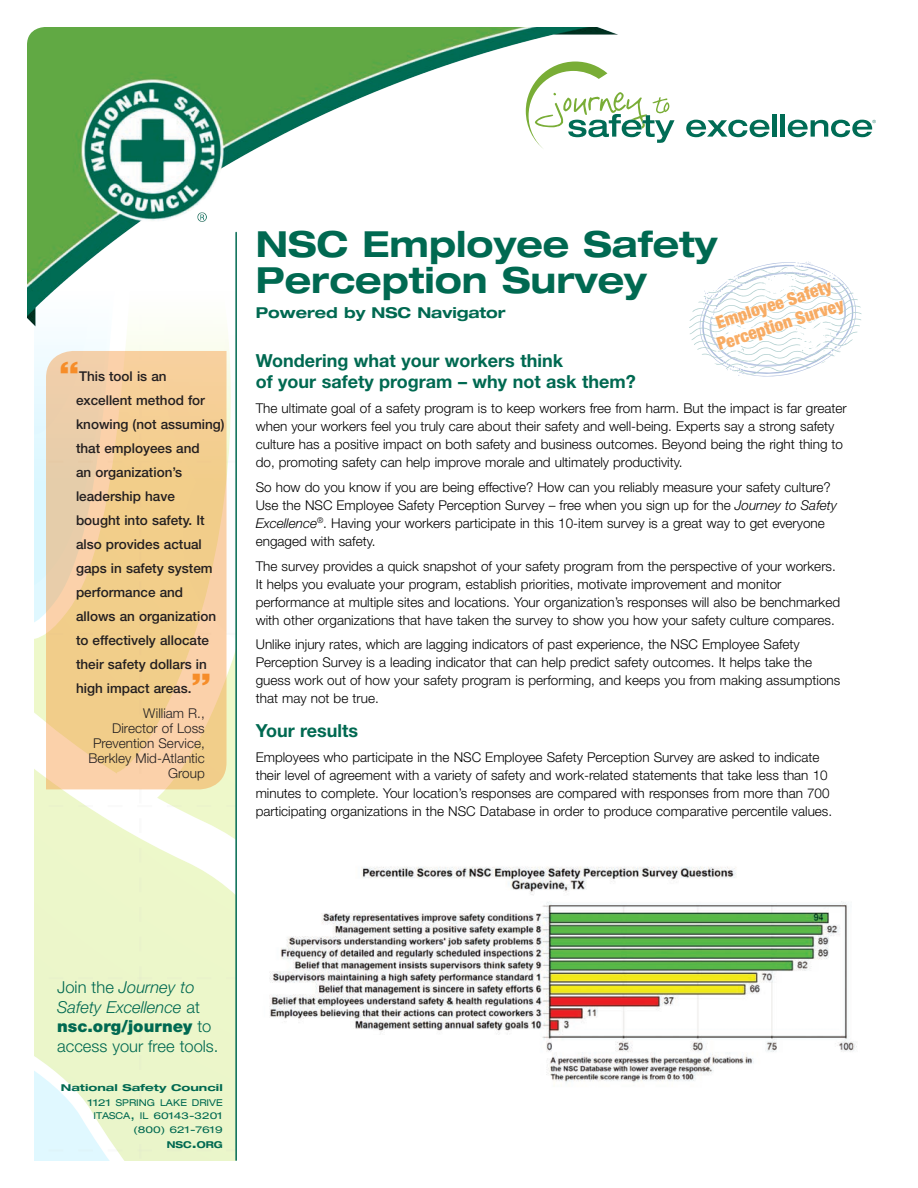
<style>
.page{position:relative;width:918px;height:1188px;background:#fff}
.page>*{position:absolute;margin:0;border:0;box-sizing:border-box;transform-origin:0 0}
.SS_Ahead{font:700 expanded 36px/36px "Helvetica Neue LT Std";color:#006951}
.Pa4{font:700 18px/21.6px "Helvetica Neue LT Std";color:#006951}
.t1{font:900 condensed 17.55px/21px "Helvetica Neue LT Std";color:#f89b44;text-align:center}
.Body_2_2011{font:300 16.5px/19.5px "Helvetica Neue LT Std";color:#006951}
.t2{font:700 expanded 15px "Helvetica Neue LT Std";color:#006951}
.Pa4-2{font:300 13.5px/18px "Helvetica Neue LT Std";color:#000}
.Body_2_2011-2{font:500 13.5px/24px "Helvetica Neue LT Std";color:#231f20}
.Body_2_2011-3{font:300 13.5px/15px "Helvetica Neue LT Std";color:#231f20;text-align:right}
.t3{font:expanded 9.45px/13.5px "Helvetica Neue LT Std";color:#006951;text-align:right;scale:1.21 1}
.t4{font:700 expanded 9.45px "Helvetica Neue LT Std";color:#006951;scale:1.21 1}
.t5{font:700 expanded 9.45px "Helvetica Neue LT Std";color:#006951}
.s1{font-weight:900;font-stretch:expanded;font-size:27px;color:#f68d29}
.s2{font-style:italic}
.s3{font-weight:900}
.s4{font-size:13.5px}
</style>
<div class="page">
<svg style="left:34px;top:329px;width:201px;height:832px;background:#eef7d0"></svg>
<svg style="left:226px;top:1149px;width:9px;height:2px"></svg>
<svg style="left:197px;top:1149px;width:14px;height:2px"></svg>
<svg style="left:167px;top:1149px;width:15px;height:2px"></svg>
<svg style="left:34px;top:1014px;width:118px;height:147px;background:#eaf7da"></svg>
<svg style="left:226px;top:977px;width:9px;height:2px"></svg>
<svg style="left:197px;top:977px;width:14px;height:2px"></svg>
<svg style="left:167px;top:977px;width:15px;height:2px"></svg>
<svg style="left:137px;top:977px;width:15px;height:2px"></svg>
<svg style="left:108px;top:977px;width:15px;height:2px"></svg>
<svg style="left:78px;top:977px;width:15px;height:2px"></svg>
<svg style="left:49px;top:977px;width:14px;height:2px"></svg>
<svg style="left:226px;top:805px;width:9px;height:2px"></svg>
<svg style="left:197px;top:805px;width:14px;height:2px"></svg>
<svg style="left:167px;top:805px;width:15px;height:2px"></svg>
<svg style="left:137px;top:805px;width:15px;height:2px"></svg>
<svg style="left:108px;top:805px;width:15px;height:2px"></svg>
<svg style="left:78px;top:805px;width:15px;height:2px"></svg>
<svg style="left:49px;top:805px;width:14px;height:2px"></svg>
<svg style="left:162px;top:329px;width:73px;height:333px"></svg>
<hr style="left:139px;top:1144px;width:3px;height:15px;background:#231f20">
<hr style="left:139px;top:1114px;width:3px;height:15px;background:#231f20">
<hr style="left:139px;top:1085px;width:3px;height:15px;background:#231f20">
<hr style="left:139px;top:1055px;width:3px;height:15px;background:#231f20">
<hr style="left:139px;top:1025px;width:3px;height:15px;background:#231f20">
<hr style="left:139px;top:996px;width:3px;height:15px;background:#231f20">
<hr style="left:139px;top:966px;width:3px;height:15px;background:#231f20">
<hr style="left:139px;top:937px;width:3px;height:14px;background:#231f20">
<hr style="left:139px;top:907px;width:3px;height:15px;background:#231f20">
<hr style="left:139px;top:877px;width:3px;height:15px;background:#231f20">
<hr style="left:139px;top:848px;width:3px;height:15px;background:#231f20">
<hr style="left:139px;top:818px;width:3px;height:15px;background:#231f20">
<hr style="left:139px;top:789px;width:3px;height:14px;background:#231f20">
<svg style="left:34px;top:329px;width:118px;height:380px"></svg>
<hr style="left:235px;top:232px;width:2px;height:928px;background:#006951">
<img style="left:27px;top:27px;width:591px;height:302px">
<svg style="left:686px;top:120px;width:83px;height:17px"></svg>
<hr style="left:773px;top:114px;width:4px;height:23px;background:#006c55">
<div style="left:780px;top:114px;width:5px;height:23px;background:#006c55"></div>
<svg style="left:526px;top:62px;width:149px;height:88px"></svg>
<svg style="left:788px;top:120px;width:88px;height:17px"></svg>
<img style="left:269px;top:866px;width:588px;height:221px">
<svg style="left:689px;top:261px;width:173px;height:116px"></svg>
<svg style="left:46px;top:351px;width:181px;height:438px;background:#f2ce97"></svg>
<p class="Body_2_2011-2" style="left:76px;top:364px;width:150px;text-indent:-16px"><span class="s1">“</span>This tool is an excellent method for knowing (not assuming) that employees and<br>an organization’s leadership have<br>bought into safety. It also provides actual gaps in safety system performance and allows an organization to effectively allocate their safety dollars in high impact areas.<span class="s1">”</span></p>
<p class="Body_2_2011-3" style="left:89px;top:705px;width:118px">William R.,<br>Director of Loss<br>Prevention Service,<br>Berkley Mid-Atlantic<br>Group</p>
<p class="SS_Ahead" style="left:256px;top:226px;width:463px">NSC Employee Safety<br>Perception Survey</p>
<p class="t2" style="left:256px;top:303px;width:251px">Powered by NSC Navigator</p>
<p class="Pa4" style="left:256px;top:349px;width:382px">Wondering what your workers think<br>of your safety program – why not ask them?</p>
<p class="Pa4-2" style="left:256px;top:399px;width:592px">The ultimate goal of a safety program is to keep workers free from harm. But the impact is far greater when your workers feel you truly care about their safety and well-being. Experts say a strong safety culture has a positive impact on both safety and business outcomes. Beyond being the right thing to do, promoting safety can help improve morale and ultimately productivity.</p>
<p class="Pa4-2" style="left:256px;top:478px;width:583px">So how do you know if you are being effective? How can you reliably measure your safety culture?<br>Use the NSC Employee Safety Perception Survey – free when you sign up for the <span class="s2">Journey to Safety Excellence</span><sup>®</sup>. Having your workers participate in this 10-item survey is a great way to get everyone engaged with safety.</p>
<p class="Pa4-2" style="left:256px;top:557px;width:586px">The survey provides a quick snapshot of your safety program from the perspective of your workers.<br>It helps you evaluate your program, establish priorities, motivate improvement and monitor performance at multiple sites and locations. Your organization’s responses will also be benchmarked with other organizations that have taken the survey to show you how your safety culture compares.</p>
<p class="Pa4-2" style="left:256px;top:635px;width:586px">Unlike injury rates, which are lagging indicators of past experience, the NSC Employee Safety Perception Survey is a leading indicator that can help predict safety outcomes. It helps take the guess work out of how your safety program is performing, and keeps you from making assumptions that may not be true.</p>
<p class="Pa4" style="left:256px;top:720px;width:104px">Your results</p>
<p class="Pa4-2" style="left:256px;top:748px;width:578px">Employees who participate in the NSC Employee Safety Perception Survey are asked to indicate their level of agreement with a variety of safety and work-related statements that take less than 10 minutes to complete. Your location’s responses are compared with responses from more than 700 participating organizations in the NSC Database in order to produce comparative percentile values.</p>
<p class="t1" style="left:708px;top:314px;width:134px;rotate:-18deg">Employee Safety<br>Perception Survey</p>
<p class="Body_2_2011" style="left:57px;top:977px;width:163px">Join the <span class="s2">Journey to<br>Safety Excellence</span> at <span class="s3">nsc.org/journey</span> to access your free tools.</p>
<p class="t4" style="left:61px;top:1081px;width:135px">National Safety Council</p>
<p class="t3" style="left:88px;top:1095px;width:113px">1121 SPRING LAKE DRIVE<br>ITASCA<span class="s4">,</span> IL 60143-3201 (800) 621-7619</p>
<p class="t5" style="left:167px;top:1138px;width:57px">NSC<span class="s4">.</span>ORG</p>
</div>
